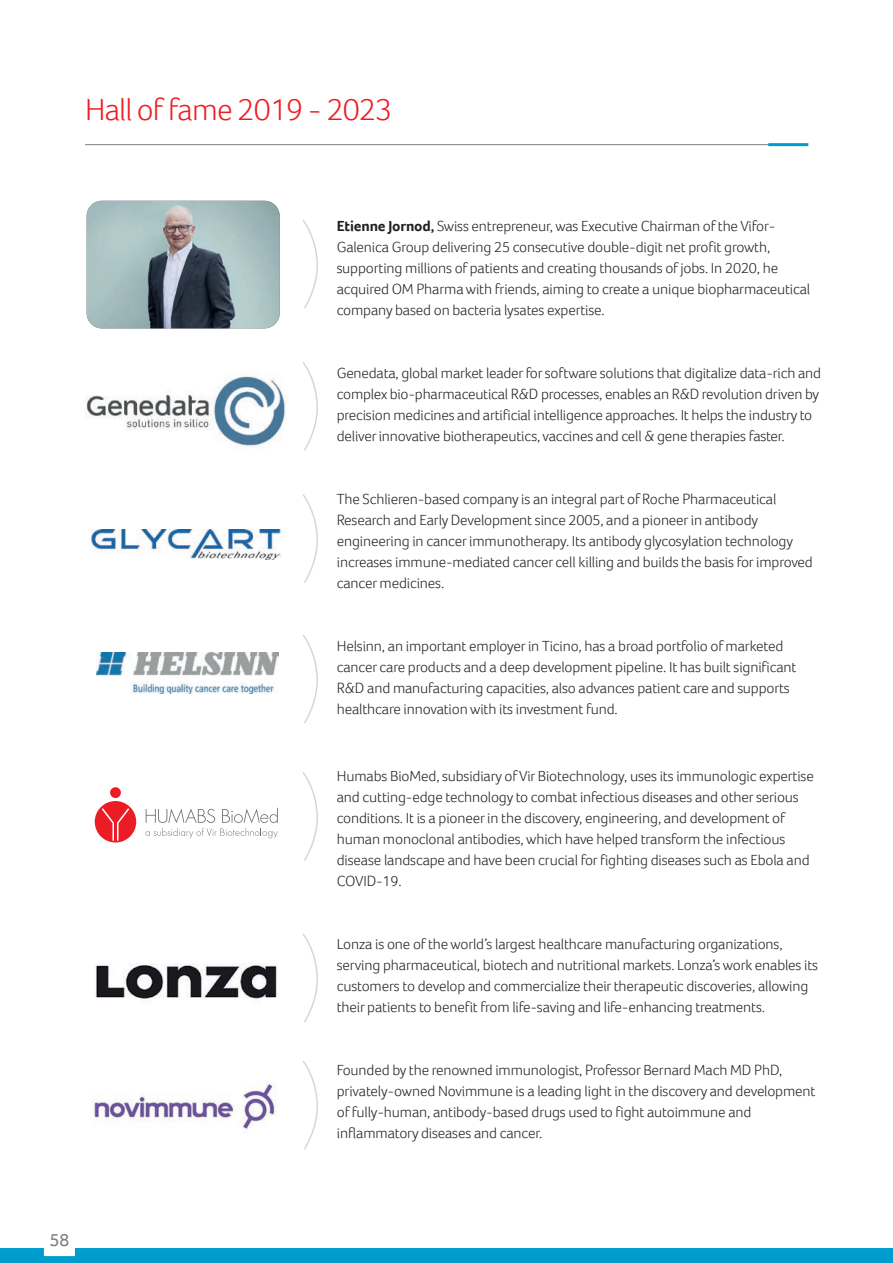
<style>
.page{position:relative;width:893px;height:1263px;background:#fff}
.page>*{position:absolute;margin:0;border:0;box-sizing:border-box;transform-origin:0 0}
._1_page_headline{font:300 31.5px "Foco";letter-spacing:-.025em;color:#ee1d23}
.t1{font:18px "Foco";color:#7a7c82}
._2_into_text_paragraph{font:300 15px/21px "Foco";letter-spacing:-.01em;color:#231f20}
.s1{font-weight:700}
</style>
<div class="page">
<div style="left:0;top:1248px;width:893px;height:15px;background:#009cce"></div>
<hr style="left:85px;top:144px;width:689px;height:1px;background:#7a7c82">
<hr style="left:768px;top:143px;width:40px;height:3px;background:#009cce">
<img style="left:86px;top:373px;width:199px;height:74px">
<svg style="left:302px;top:220px;width:16px;height:89px"></svg>
<svg style="left:302px;top:362px;width:16px;height:89px"></svg>
<svg style="left:303px;top:494px;width:15px;height:89px"></svg>
<svg style="left:302px;top:634px;width:16px;height:89px"></svg>
<svg style="left:303px;top:772px;width:15px;height:89px"></svg>
<svg style="left:302px;top:933px;width:16px;height:89px"></svg>
<svg style="left:302px;top:1060px;width:16px;height:89px"></svg>
<img style="left:97px;top:652px;width:182px;height:42px">
<div style="left:95px;top:801px;width:41px;height:41px;background:#ec1c24;border-radius:50%"></div>
<div style="left:110px;top:787px;width:11px;height:11px;background:#ec1c24;border-radius:50%"></div>
<svg style="left:102px;top:808px;width:27px;height:33px"></svg>
<svg style="left:146px;top:808px;width:132px;height:30px"></svg>
<img style="left:95px;top:963px;width:183px;height:36px">
<img style="left:93px;top:1082px;width:183px;height:47px">
<img style="left:87px;top:201px;width:193px;height:127px">
<img style="left:92px;top:530px;width:190px;height:29px">
<p class="_1_page_headline" style="left:85px;top:88px;width:309px">Hall of fame 2019 - 2023</p>
<p class="t1" style="left:50px;top:1228px;width:21px">58</p>
<p class="_2_into_text_paragraph" style="left:337px;top:215px;width:475px"><span class="s1">Etienne Jornod,</span> Swiss entrepreneur, was Executive Chairman of the Vifor-Galenica Group delivering 25 consecutive double-digit net profit growth, supporting millions of patients and creating thousands of jobs. In 2020, he acquired OM Pharma with friends, aiming to create a unique biopharmaceutical company based on bacteria lysates expertise.</p>
<p class="_2_into_text_paragraph" style="left:337px;top:362px;width:486px">Genedata, global market leader for software solutions that digitalize data-rich and complex bio-pharmaceutical R&amp;D processes, enables an R&amp;D revolution driven by precision medicines and artificial intelligence approaches. It helps the industry to deliver innovative biotherapeutics, vaccines and cell &amp; gene therapies faster.</p>
<p class="_2_into_text_paragraph" style="left:337px;top:488px;width:478px">The Schlieren-based company is an integral part of Roche Pharmaceutical Research and Early Development since 2005, and a pioneer in antibody engineering in cancer immunotherapy. Its antibody glycosylation technology increases immune-mediated cancer cell killing and builds the basis for improved cancer medicines.</p>
<p class="_2_into_text_paragraph" style="left:337px;top:635px;width:461px">Helsinn, an important employer in Ticino, has a broad portfolio of marketed cancer care products and a deep development pipeline. It has built significant R&amp;D and manufacturing capacities, also advances patient care and supports healthcare innovation with its investment fund.</p>
<p class="_2_into_text_paragraph" style="left:337px;top:765px;width:479px">Humabs BioMed, subsidiary of Vir Biotechnology, uses its immunologic expertise and cutting-edge technology to combat infectious diseases and other serious conditions. It is a pioneer in the discovery, engineering, and development of human monoclonal antibodies, which have helped transform the infectious disease landscape and have been crucial for fighting diseases such as Ebola and COVID-19.</p>
<p class="_2_into_text_paragraph" style="left:337px;top:933px;width:483px">Lonza is one of the world’s largest healthcare manufacturing organizations, serving pharmaceutical, biotech and nutritional markets. Lonza’s work enables its customers to develop and commercialize their therapeutic discoveries, allowing their patients to benefit from life-saving and life-enhancing treatments.</p>
<p class="_2_into_text_paragraph" style="left:337px;top:1059px;width:480px">Founded by the renowned immunologist, Professor Bernard Mach MD PhD, privately-owned Novimmune is a leading light in the discovery and development of fully-human, antibody-based drugs used to fight autoimmune and inflammatory diseases and cancer.</p>
</div>
